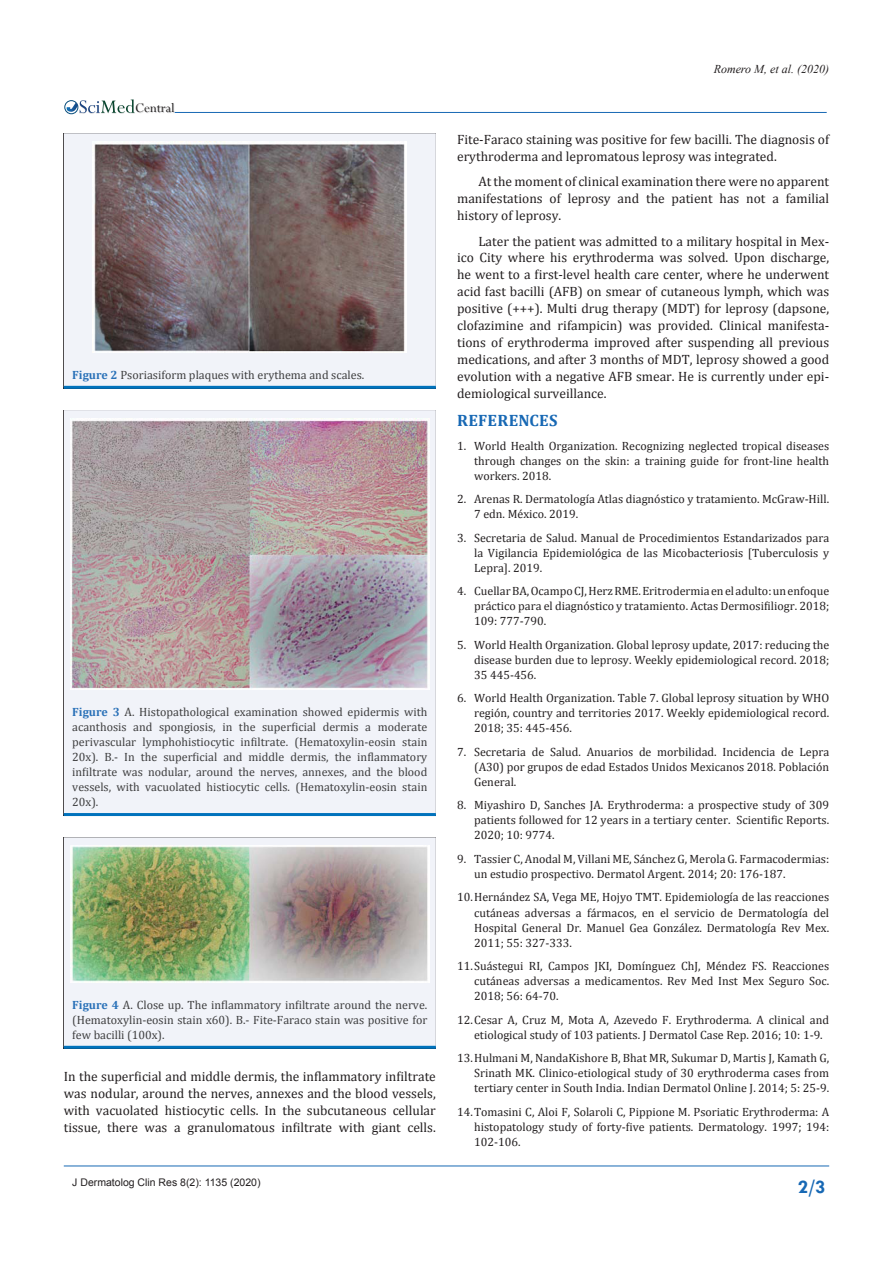
<style>
.page{position:relative;width:893px;height:1263px;background:#fff}
.page>*{position:absolute;margin:0;border:0;box-sizing:border-box;transform-origin:0 0}
.t1{font:700 19.5px "Tw Cen";color:#1768b4}
.t2{font:700 16.5px "Cambria";letter-spacing:.01em;color:#1768b4}
.t3{font:14.55px "Perpetua";color:#211e1e}
.t4{font:13.5px/17px "Cambria";color:#231f20;text-align:justify}
.t5{font:12px/15px "Cambria";color:#231f20;text-align:justify}
.t6{font:12px/15px "Cambria";color:#3e3e3f;text-align:justify}
.t7{font:italic 12px "Times New Roman";color:#231f20}
.t8{font:10.5px "Arial";color:#231f20}
.s1{font-weight:700;color:#2a71b8}
</style>
<div class="page">
<hr style="left:64px;top:1166px;width:765px;height:1px;background:#1768b4">
<hr style="left:175px;top:112px;width:652px;height:1px;background:#1768b4">
<img style="left:79px;top:103px;width:96px;height:11px">
<div style="left:64px;top:100px;width:14px;height:14px;border:1px solid #074d7c;border-radius:50%"></div>
<svg style="left:66px;top:99px;width:69px;height:14px"></svg>
<div style="left:64px;top:133px;width:372px;height:253px;background:#f1f3f9"></div>
<hr style="left:64px;top:386px;width:372px;height:3px;background:#0072bc">
<img style="left:93px;top:142px;width:314px;height:210px">
<svg style="left:64px;top:410px;width:372px;height:403px;fill:#f1f3f9"></svg>
<hr style="left:64px;top:813px;width:372px;height:3px;background:#0072bc">
<img style="left:70px;top:419px;width:359px;height:271px">
<div style="left:64px;top:837px;width:372px;height:209px;background:#f1f3f9"></div>
<hr style="left:64px;top:1046px;width:372px;height:3px;background:#0072bc">
<img style="left:70px;top:846px;width:359px;height:136px">
<p class="t3" style="left:135px;top:99px;width:41px">Central</p>
<p class="t6" style="left:72px;top:367px;width:294px"><span class="s1">Figure 2</span> Psoriasiform plaques with erythema and scales.</p>
<p class="t6" style="left:72px;top:704px;width:357px"><span class="s1">Figure 3</span> A. Histopathological examination showed epidermis with acanthosis and spongiosis, in the superficial dermis a moderate perivascular lymphohistiocytic infiltrate. (Hematoxylin-eosin stain 20x). B.- In the superficial and middle dermis, the inflammatory infiltrate was nodular, around the nerves, annexes, and the blood vessels, with vacuolated histiocytic cells. (Hematoxylin-eosin stain 20x).</p>
<p class="t6" style="left:72px;top:997px;width:357px"><span class="s1">Figure 4</span> A. Close up. The inflammatory infiltrate around the nerve. (Hematoxylin-eosin stain x60). B.- Fite-Faraco stain was positive for few bacilli (100x).</p>
<p class="t4" style="left:64px;top:1067px;width:374px">In the superficial and middle dermis, the inflammatory infiltrate was nodular, around the nerves, annexes and the blood vessels, with vacuolated histiocytic cells. In the subcutaneous cellular tissue, there was a granulomatous infiltrate with giant cells.</p>
<p class="t7" style="left:714px;top:61px;width:117px">Romero M, et al. (2020)</p>
<p class="t4" style="left:457px;top:131px;width:374px">Fite-Faraco staining was positive for few bacilli. The diagnosis of erythroderma and lepromatous leprosy was integrated.</p>
<p class="t4" style="left:457px;top:173px;width:374px;text-indent:21px">At the moment of clinical examination there were no apparent manifestations of leprosy and the patient has not a familial history of leprosy.</p>
<p class="t4" style="left:457px;top:232px;width:374px;text-indent:21px">Later the patient was admitted to a military hospital in Mex&shy;ico City where his erythroderma was solved. Upon discharge, he went to a first-level health care center, where he underwent acid fast bacilli (AFB) on smear of cutaneous lymph, which was positive (+++). Multi drug therapy (MDT) for leprosy (dapsone, clofazimine and rifampicin) was provided. Clinical manifesta&shy;tions of erythroderma improved after suspending all previous medications, and after 3 months of MDT, leprosy showed a good evolution with a negative AFB smear. He is currently under epi&shy;demiological surveillance.</p>
<p class="t2" style="left:457px;top:409px;width:102px">REFERENCES</p>
<p class="t5" style="left:474px;top:438px;width:357px;text-indent:-17px">1. World Health Organization. Recognizing neglected tropical diseases through changes on the skin: a training guide for front-line health workers. 2018.</p>
<p class="t5" style="left:474px;top:492px;width:357px;text-indent:-17px">2. Arenas R. Dermatología Atlas diagnóstico y tratamiento. McGraw-Hill.<br>7 edn. México. 2019.</p>
<p class="t5" style="left:474px;top:530px;width:357px;text-indent:-17px">3. Secretaria de Salud. Manual de Procedimientos Estandarizados para la Vigilancia Epidemiológica de las Micobacteriosis [Tuberculosis y Lepra]. 2019.</p>
<p class="t5" style="left:474px;top:584px;width:357px;text-indent:-17px">4. Cuellar BA, Ocampo CJ, Herz RME. Eritrodermia en el adulto: un enfoque práctico para el diagnóstico y tratamiento. Actas Dermosifiliogr. 2018; 109: 777-790.</p>
<p class="t5" style="left:474px;top:637px;width:357px;text-indent:-17px">5. World Health Organization. Global leprosy update, 2017: reducing the disease burden due to leprosy. Weekly epidemiological record. 2018; 35 445-456.</p>
<p class="t5" style="left:474px;top:691px;width:357px;text-indent:-17px">6. World Health Organization. Table 7. Global leprosy situation by WHO región, country and territories 2017. Weekly epidemiological record.<br>2018; 35: 445-456.</p>
<p class="t5" style="left:474px;top:744px;width:357px;text-indent:-17px">7. Secretaria de Salud. Anuarios de morbilidad. Incidencia de Lepra (A30) por grupos de edad Estados Unidos Mexicanos 2018. Población General.</p>
<p class="t5" style="left:474px;top:798px;width:357px;text-indent:-17px">8. Miyashiro D, Sanches JA. Erythroderma: a prospective study of 309 patients followed for 12 years in a tertiary center. Scientific Reports.<br>2020; 10: 9774.</p>
<p class="t5" style="left:474px;top:851px;width:357px;text-indent:-17px">9. Tassier C, Anodal M, Villani ME, Sánchez G, Merola G. Farmacodermias: un estudio prospectivo. Dermatol Argent. 2014; 20: 176-187.</p>
<p class="t5" style="left:474px;top:890px;width:357px;text-indent:-17px">10.Hernández SA, Vega ME, Hojyo TMT. Epidemiología de las reacciones cutáneas adversas a fármacos, en el servicio de Dermatología del Hospital General Dr. Manuel Gea González. Dermatología Rev Mex.<br>2011; 55: 327-333.</p>
<p class="t5" style="left:474px;top:958px;width:357px;text-indent:-17px">11.Suástegui RI, Campos JKI, Domínguez ChJ, Méndez FS. Reacciones cutáneas adversas a medicamentos. Rev Med Inst Mex Seguro Soc.<br>2018; 56: 64-70.</p>
<p class="t5" style="left:474px;top:1012px;width:357px;text-indent:-17px">12.Cesar A, Cruz M, Mota A, Azevedo F. Erythroderma. A clinical and etiological study of 103 patients. J Dermatol Case Rep. 2016; 10: 1-9.</p>
<p class="t5" style="left:474px;top:1050px;width:357px;text-indent:-17px">13.Hulmani M, NandaKishore B, Bhat MR, Sukumar D, Martis J, Kamath G, Srinath MK. Clinico‐etiological study of 30 erythroderma cases from tertiary center in South India. Indian Dermatol Online J. 2014; 5: 25‐9.</p>
<p class="t5" style="left:474px;top:1104px;width:357px;text-indent:-17px">14.Tomasini C, Aloi F, Solaroli C, Pippione M. Psoriatic Erythroderma: A histopatology study of forty-five patients. Dermatology. 1997; 194:<br>102-106.</p>
<p class="t8" style="left:72px;top:1175px;width:190px">J Dermatolog Clin Res 8(2): 1135 (2020)</p>
<p class="t1" style="left:798px;top:1175px;width:29px">2/3</p>
</div>
